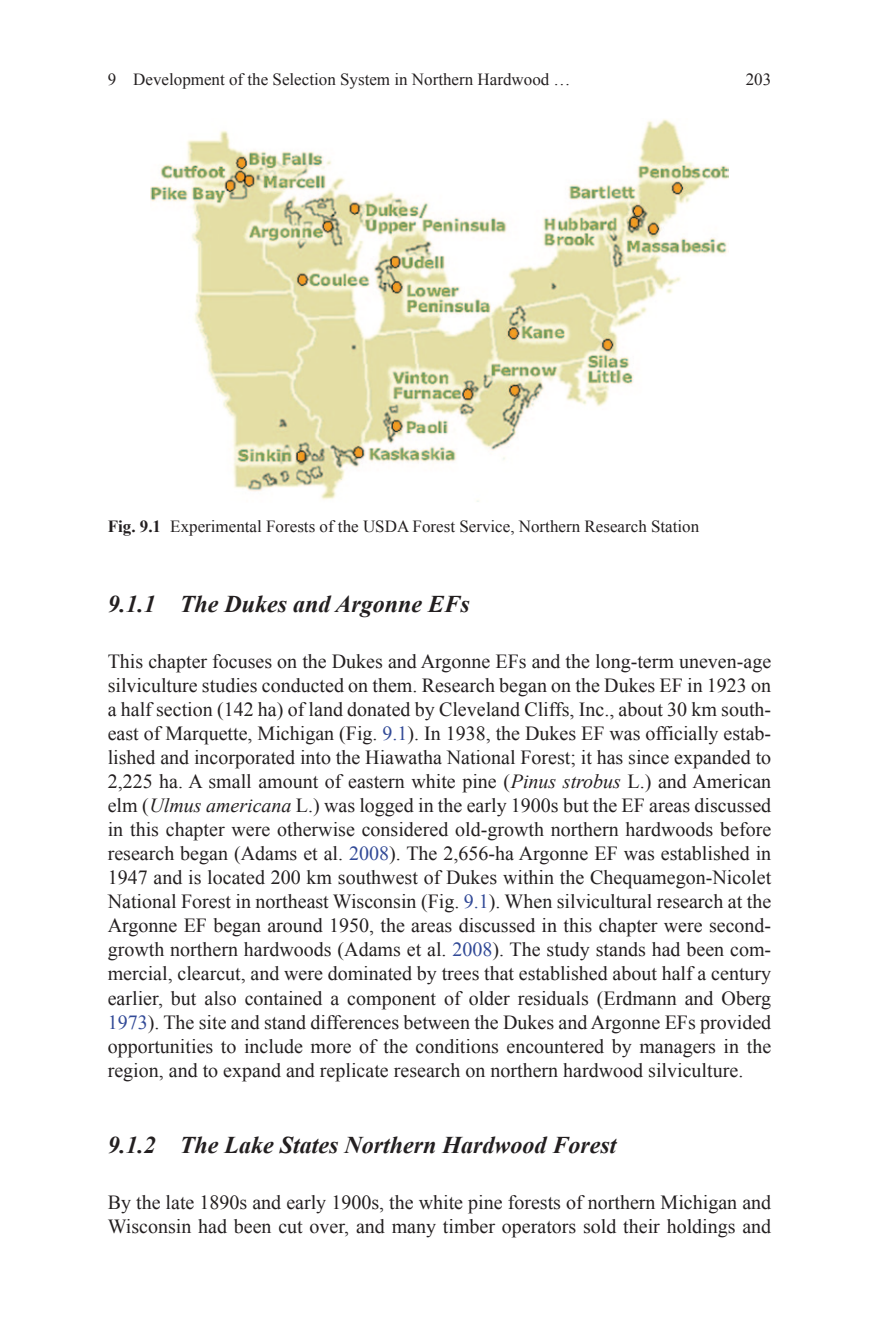
<style>
.page{position:relative;width:879px;height:1333px;background:#fff}
.page>*{position:absolute;margin:0;border:0;box-sizing:border-box;transform-origin:0 0}
.t1{font:italic 700 24px "Times New Roman";color:#231f20}
.t2{font:20px/24px "Times New Roman";color:#231f20;text-align:justify}
.t3{font:17px "Times New Roman";color:#231f20}
.s1{font-weight:700}
.s2{color:#324a97}
.s3{font-style:italic}
</style>
<div class="page">
<img style="left:150px;top:119px;width:578px;height:383px">
<p class="t3" style="left:108px;top:68px;width:464px">9 Development of the Selection System in Northern Hardwood …</p>
<p class="t3" style="left:746px;top:68px;width:27px">203</p>
<p class="t3" style="left:108px;top:514px;width:593px"><span class="s1">Fig. 9.1</span> Experimental Forests of the USDA Forest Service, Northern Research Station</p>
<p class="t1" style="left:108px;top:587px;width:363px">9.1.1 The Dukes and Argonne EFs</p>
<p class="t2" style="left:108px;top:649px;width:665px">This chapter focuses on the Dukes and Argonne EFs and the long-term uneven-age silviculture studies conducted on them. Research began on the Dukes EF in 1923 on a half section (142 ha) of land donated by Cleveland Cliffs, Inc., about 30 km south&shy;east of Marquette, Michigan (Fig. <span class="s2">9.1</span>). In 1938, the Dukes EF was officially estab&shy;lished and incorporated into the Hiawatha National Forest; it has since expanded to 2,225 ha. A small amount of eastern white pine (<span class="s3">Pinus strobus</span> L.) and American elm (<span class="s3">Ulmus americana</span> L.) was logged in the early 1900s but the EF areas discussed in this chapter were otherwise considered old-growth northern hardwoods before research began (Adams et al. <span class="s2">2008</span>). The 2,656-ha Argonne EF was established in 1947 and is located 200 km southwest of Dukes within the Chequamegon-Nicolet National Forest in northeast Wisconsin (Fig. <span class="s2">9.1</span>). When silvicultural research at the Argonne EF began around 1950, the areas discussed in this chapter were second&shy;growth northern hardwoods (Adams et al. <span class="s2">2008</span>). The study stands had been com&shy;mercial, clearcut, and were dominated by trees that established about half a century earlier, but also contained a component of older residuals (Erdmann and Oberg <span class="s2">1973</span>). The site and stand differences between the Dukes and Argonne EFs provided opportunities to include more of the conditions encountered by managers in the region, and to expand and replicate research on northern hardwood silviculture.</p>
<p class="t1" style="left:108px;top:1127px;width:510px">9.1.2 The Lake States Northern Hardwood Forest</p>
<p class="t2" style="left:108px;top:1189px;width:665px">By the late 1890s and early 1900s, the white pine forests of northern Michigan and<br>Wisconsin had been cut over, and many timber operators sold their holdings and</p>
</div>
